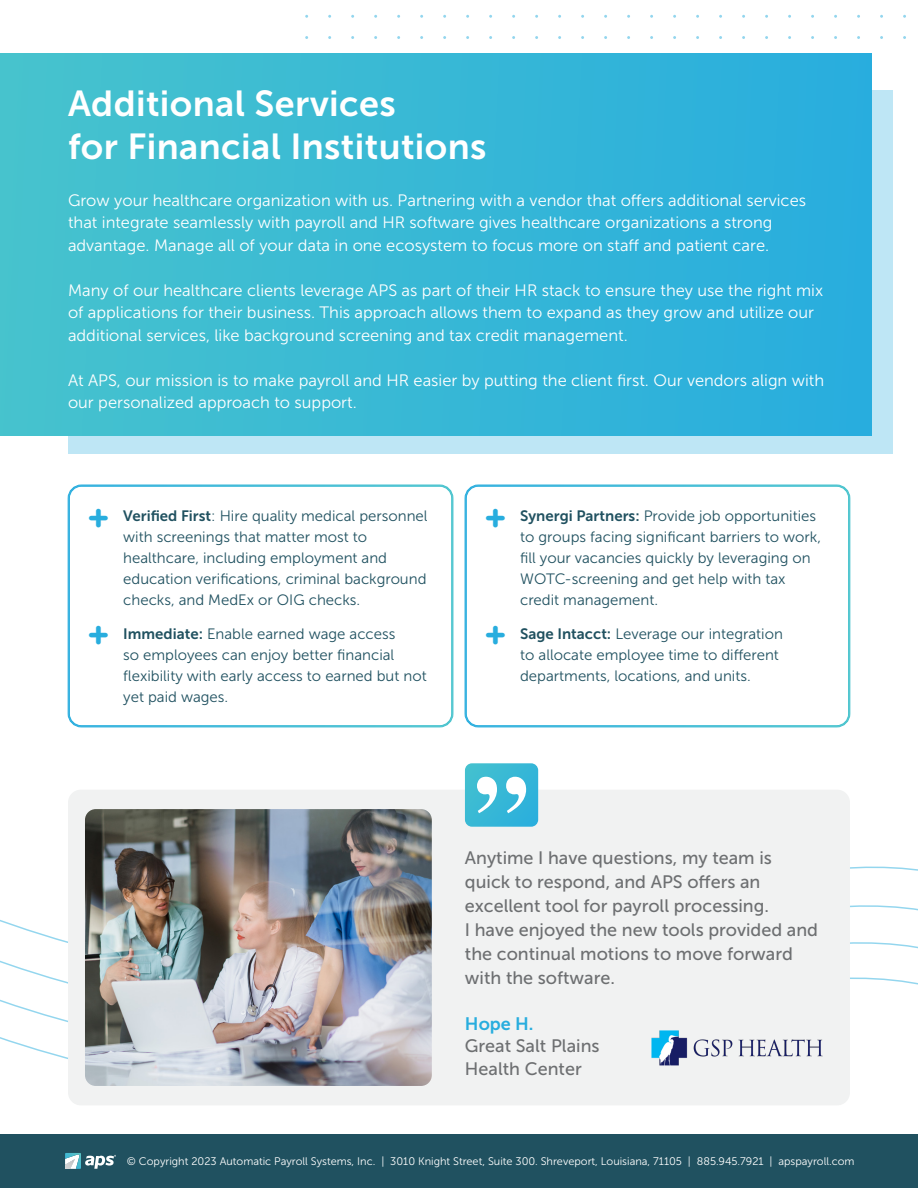
<style>
.page{position:relative;width:918px;height:1188px;background:#fff}
.page>*{position:absolute;margin:0;border:0;box-sizing:border-box;transform-origin:0 0}
.Heading{font:36px/43.2px "Museo Sans 700";letter-spacing:.01em;color:#fff}
.Testimonials{font:18px/24px "Museo Sans 500";color:#6d6f71}
.Info{font:18px/22.5px "Museo Sans 500";color:#6d6f71}
.Body{font:16.5px/22.5px "Museo Sans 300";color:#fff}
.t1{font:15px/21px "Museo Sans 300";color:#205160}
.t2{font:10.95px "Museo Sans 300";color:#fff}
.s1{font-family:"Museo Sans 700"}
.s2{font-family:"Museo Sans 700";color:#28adde}
</style>
<div class="page">
<div style="left:0;top:1135px;width:918px;height:53px;background:#205160"></div>
<svg style="left:65px;top:1153px;width:51px;height:16px"></svg>
<div style="left:68px;top:90px;width:825px;height:364px;background:#bee6f5"></div>
<div style="left:0;top:53px;width:871px;height:383px;background:linear-gradient(to right,#47c3cd,#28adde)"></div>
<div style="left:69px;top:486px;width:383px;height:240px;border:1px solid #fff;border-radius:12px"></div>
<div style="left:466px;top:486px;width:383px;height:240px;border:1px solid #fff;border-radius:12px"></div>
<svg style="left:0;top:905px;width:918px;height:154px"></svg>
<div style="left:68px;top:790px;width:782px;height:315px;background:#f1f2f2;border-radius:13px"></div>
<img style="left:85px;top:809px;width:347px;height:277px">
<svg style="left:465px;top:763px;width:73px;height:64px"></svg>
<img style="left:651px;top:1030px;width:172px;height:36px">
<p class="Heading" style="left:68px;top:82px;width:420px">Additional Services<br>for Financial Institutions</p>
<p class="Body" style="left:68px;top:189px;width:740px">Grow your healthcare organization with us. Partnering with a vendor that offers additional services that integrate seamlessly with payroll and HR software gives healthcare organizations a strong advantage. Manage all of your data in one ecosystem to focus more on staff and patient care.</p>
<p class="Body" style="left:68px;top:279px;width:757px">Many of our healthcare clients leverage APS as part of their HR stack to ensure they use the right mix of applications for their business. This approach allows them to expand as they grow and utilize our additional services, like background screening and tax credit management.</p>
<p class="Body" style="left:68px;top:369px;width:758px">At APS, our mission is to make payroll and HR easier by putting the client first. Our vendors align with our personalized approach to support.</p>
<p class="t1" style="left:123px;top:506px;width:306px"><span class="s1">Verified First</span>: Hire quality medical personnel with screenings that matter most to healthcare, including employment and education verifications, criminal background checks, and MedEx or OIG checks.</p>
<p class="t1" style="left:123px;top:623px;width:305px"><span class="s1">Immediate:</span> Enable earned wage access<br>so employees can enjoy better financial flexibility with early access to earned but not yet paid wages.</p>
<p class="t1" style="left:520px;top:506px;width:302px"><span class="s1">Synergi Partners:</span> Provide job opportunities to groups facing significant barriers to work, fill your vacancies quickly by leveraging on WOTC-screening and get help with tax credit management.</p>
<p class="t1" style="left:520px;top:623px;width:264px"><span class="s1">Sage Intacct:</span> Leverage our integration to allocate employee time to different departments, locations, and units.</p>
<p class="Testimonials" style="left:465px;top:846px;width:355px">Anytime I have questions, my team is quick to respond, and APS offers an excellent tool for payroll processing.<br>I have enjoyed the new tools provided and the continual motions to move forward with the software.</p>
<p class="Info" style="left:465px;top:1012px;width:136px"><span class="s2">Hope H.<br></span>Great Salt Plains<br>Health Center</p>
<p class="t2" style="left:127px;top:1155px;width:729px">© Copyright 2023 Automatic Payroll Systems, Inc. | 3010 Knight Street, Suite 300. Shreveport, Louisiana, 71105 | 885.945.7921 | apspayroll.com</p>
</div>
